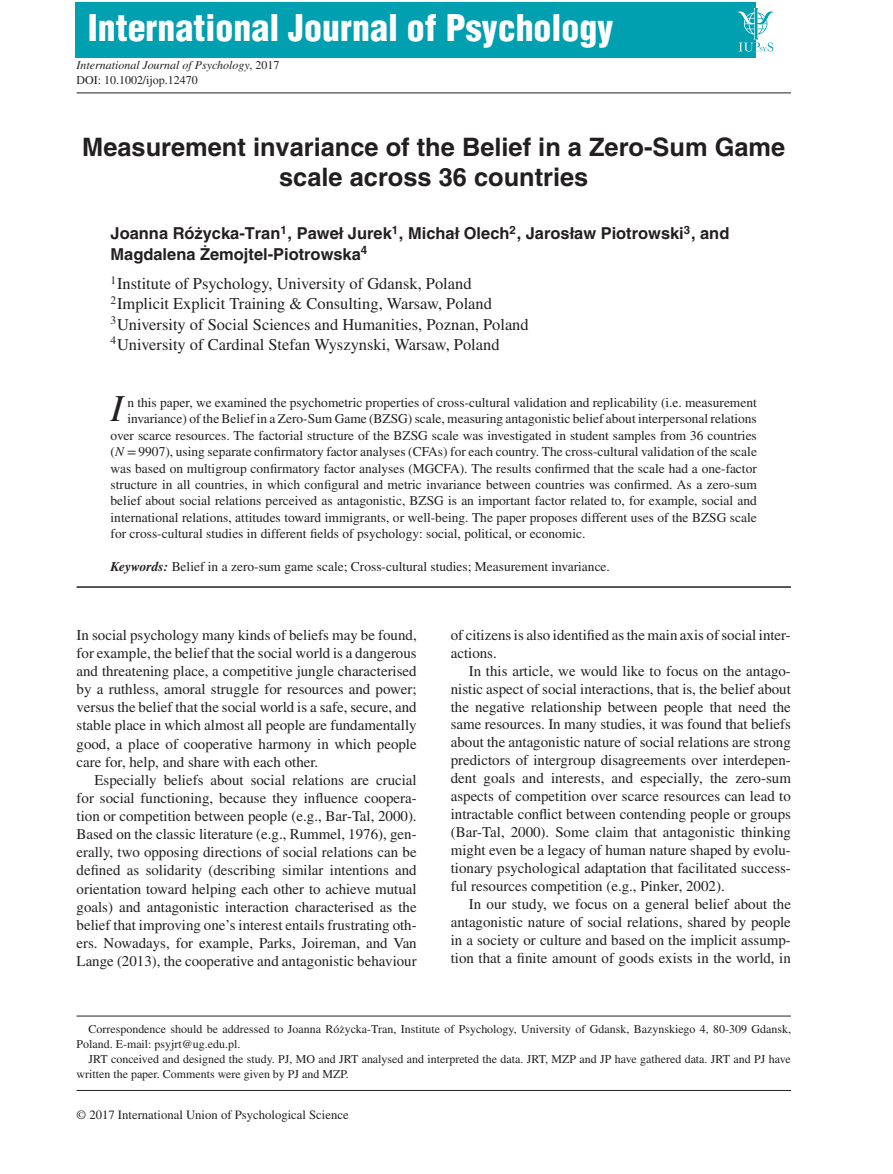
<style>
.page{position:relative;width:893px;height:1174px;background:#fff}
.page>*{position:absolute;margin:0;border:0;box-sizing:border-box;transform-origin:0 0}
.t1{font:italic 38.1px "Times LT Std";color:#231f20}
.t2{font:900 condensed 35.85px "Helvetica LT Std";color:#fff}
.t3{font:700 25.35px/29.8px "Helvetica LT Std";color:#231f20;text-align:center}
.t4{font:16.5px/20.1px "Times LT Std";color:#231f20}
.t5{font:700 16.5px "Helvetica LT Std";color:#231f20}
.t6{font:italic 700 16.5px "STIX Math";color:#231f20}
.t7{font:15px/18.1px "Times LT Std";color:#231f20;text-align:justify}
.t8{font:13.5px "Times LT Std";color:#231f20}
.t9{font:12.75px "Times LT Std";color:#231f20}
.t10{font:12px "Times LT Std";color:#231f20}
.t11{font:italic 12px/15px "Times LT Std";color:#231f20}
.t12{font:italic 12px "STIX Math";color:#231f20}
.t13{font:700 11.55px "Helvetica LT Std";color:#231f20}
.s1{font-style:normal}
.s2{font-style:italic}
.s3{font-family:"STIX Math"}
.s4{font-weight:700;font-style:italic}
</style>
<div class="page">
<div style="left:75px;top:2px;width:681px;height:55px;background:#00a0b0"></div>
<img style="left:737px;top:8px;width:37px;height:44px">
<hr style="left:77px;top:93px;width:714px;height:1px;background:#231f20">
<hr style="left:77px;top:586px;width:714px;height:2px;background:#231f20">
<hr style="left:77px;top:1015px;width:714px;height:1px;background:#231f20">
<hr style="left:77px;top:1090px;width:714px;height:1px;background:#231f20">
<h2 class="t2" style="left:88px;top:7px;width:527px">International Journal of Psychology</h2>
<p class="t11" style="left:77px;top:58px;width:204px">International Journal of Psychology<span class="s1">, 2017<br>DOI: 10.1002/ijop.12470</span></p>
<h3 class="t3" style="left:82px;top:134px;width:705px">Measurement invariance of the Belief in a Zero-Sum Game scale across 36 countries</h3>
<p class="t5" style="left:111px;top:227px;width:620px">Joanna Rózycka-Tran<sup>1</sup>, Paweł Jurek<sup>1</sup>, Michał Olech<sup>2</sup>, Jarosław Piotrowski<sup>3</sup>, and</p>
<p class="t6" style="left:198px;top:223px;width:4px">̇</p>
<p class="t5" style="left:111px;top:248px;width:252px">Magdalena Zemojtel-Piotrowska</p>
<p class="t6" style="left:204px;top:241px;width:4px">̇</p>
<p class="t13" style="left:361px;top:246px;width:8px">4</p>
<p class="t4" style="left:111px;top:275px;width:420px"><sup>1</sup>Institute of Psychology, University of Gdansk, Poland <sup>2</sup>Implicit Explicit Training &amp; Consulting, Warsaw, Poland <sup>3</sup>University of Social Sciences and Humanities, Poznan, Poland <sup>4</sup>University of Cardinal Stefan Wyszynski, Warsaw, Poland</p>
<h1 class="t1" style="left:111px;top:395px;width:14px">I</h1>
<p class="t8" style="left:127px;top:397px;width:631px">n this paper, we examined the psychometric properties of cross-cultural validation and replicability (i.e. measurement</p>
<p class="t8" style="left:127px;top:414px;width:631px">invariance) of the Belief in a Zero-Sum Game (BZSG) scale, measuring antagonistic belief about interpersonal relations</p>
<p class="t8" style="left:111px;top:430px;width:648px">over scarce resources. The factorial structure of the BZSG scale was investigated in student samples from 36 countries</p>
<p class="t8" style="left:111px;top:447px;width:648px">(<span class="s2">N</span> <span class="s3">=</span> 9907), using separate confirmatory factor analyses (CFAs) for each country. The cross-cultural validation of the scale</p>
<p class="t8" style="left:111px;top:463px;width:648px">was based on multigroup confirmatory factor analyses (MGCFA). The results confirmed that the scale had a one-factor</p>
<p class="t8" style="left:111px;top:479px;width:648px">structure in all countries, in which configural and metric invariance between countries was confirmed. As a zero-sum</p>
<p class="t8" style="left:111px;top:496px;width:648px">belief about social relations perceived as antagonistic, BZSG is an important factor related to, for example, social and</p>
<p class="t8" style="left:111px;top:512px;width:648px">international relations, attitudes toward immigrants, or well-being. The paper proposes different uses of the BZSG scale</p>
<p class="t8" style="left:111px;top:529px;width:476px">for cross-cultural studies in different fields of psychology: social, political, or economic.</p>
<p class="t8" style="left:111px;top:562px;width:501px"><span class="s4">Keywords:</span> Belief in a zero-sum game scale; Cross-cultural studies; Measurement invariance.</p>
<p class="t7" style="left:77px;top:627px;width:342px">In social psychology many kinds of beliefs may be found, for example, the belief that the social world is a dangerous and threatening place, a competitive jungle characterised by a ruthless, amoral struggle for resources and power; versus the belief that the social world is a safe, secure, and stable place in which almost all people are fundamentally good, a place of cooperative harmony in which people care for, help, and share with each other.</p>
<p class="t7" style="left:77px;top:772px;width:342px;text-indent:18px">Especially beliefs about social relations are crucial for social functioning, because they influence coopera&shy;tion or competition between people (e.g., Bar-Tal, 2000).<br>Based on the classic literature (e.g., Rummel, 1976), gen&shy;erally, two opposing directions of social relations can be defined as solidarity (describing similar intentions and orientation toward helping each other to achieve mutual goals) and antagonistic interaction characterised as the belief that improving one’s interest entails frustrating oth&shy;ers. Nowadays, for example, Parks, Joireman, and Van Lange (2013), the cooperative and antagonistic behaviour</p>
<p class="t7" style="left:451px;top:627px;width:342px">of citizens is also identified as the main axis of social inter&shy;actions.</p>
<p class="t7" style="left:451px;top:663px;width:342px;text-indent:18px">In this article, we would like to focus on the antago&shy;nistic aspect of social interactions, that is, the belief about the negative relationship between people that need the same resources. In many studies, it was found that beliefs about the antagonistic nature of social relations are strong predictors of intergroup disagreements over interdepen&shy;dent goals and interests, and especially, the zero-sum aspects of competition over scarce resources can lead to intractable conflict between contending people or groups (Bar-Tal, 2000). Some claim that antagonistic thinking might even be a legacy of human nature shaped by evolu&shy;tionary psychological adaptation that facilitated success&shy;ful resources competition (e.g., Pinker, 2002).</p>
<p class="t7" style="left:451px;top:896px;width:342px;text-indent:18px">In our study, we focus on a general belief about the antagonistic nature of social relations, shared by people in a society or culture and based on the implicit assump&shy;tion that a finite amount of goods exists in the world, in</p>
<p class="t10" style="left:89px;top:1025px;width:704px">Correspondence should be addressed to Joanna Rózycka-Tran, Institute of Psychology, University of Gdansk, Bazynskiego 4, 80-309 Gdansk,</p>
<p class="t12" style="left:341px;top:1022px;width:3px">̇</p>
<p class="t10" style="left:77px;top:1040px;width:165px">Poland. E-mail: psyjrt@ug.edu.pl.</p>
<p class="t10" style="left:89px;top:1054px;width:704px">JRT conceived and designed the study. PJ, MO and JRT analysed and interpreted the data. JRT, MZP and JP have gathered data. JRT and PJ have</p>
<p class="t10" style="left:77px;top:1069px;width:274px">written the paper. Comments were given by PJ and MZP.</p>
<p class="t9" style="left:77px;top:1110px;width:274px">© 2017 International Union of Psychological Science</p>
</div>
